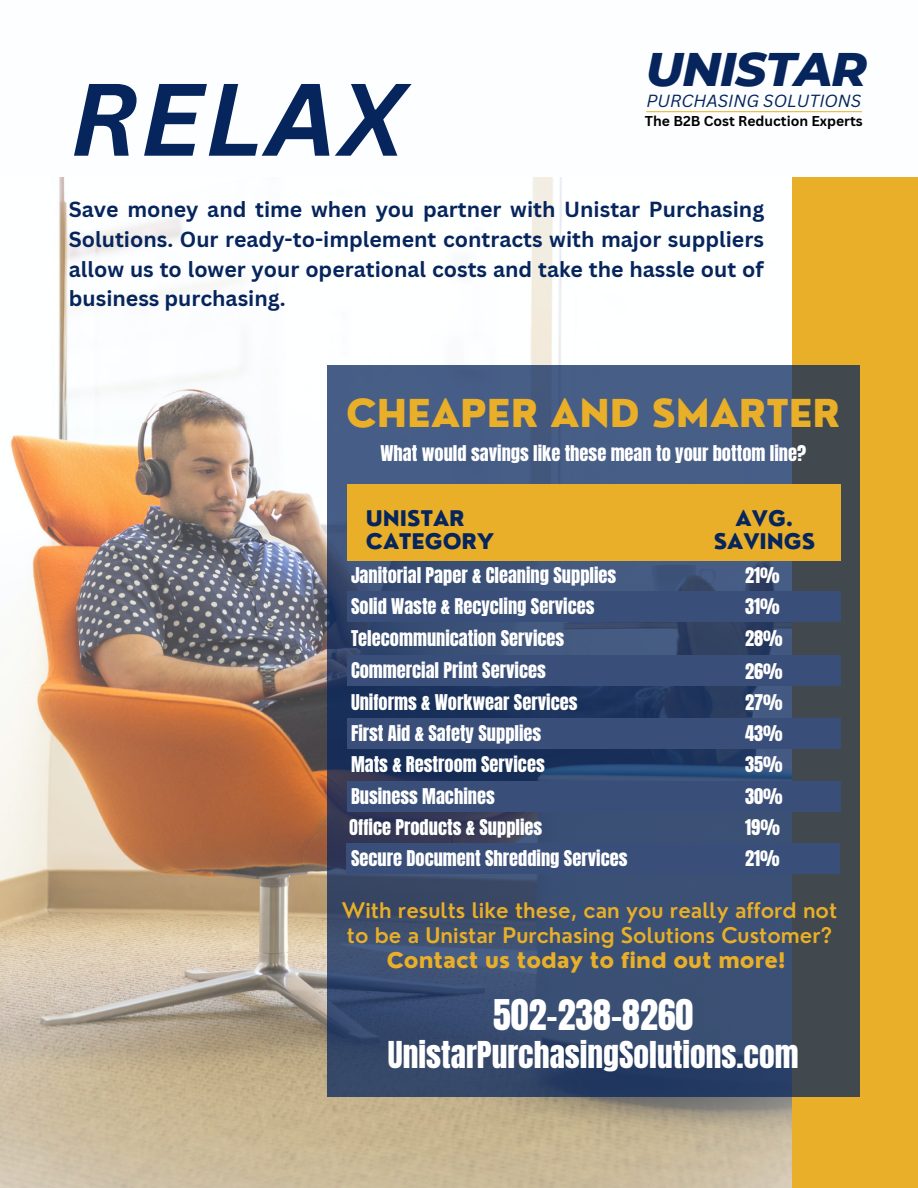
<style>
.page{position:relative;width:918px;height:1188px;background:#fff}
.page>*{position:absolute;margin:0;border:0;box-sizing:border-box;transform-origin:0 0}
.t1{font:italic 700 100.5px "Canva Sans";letter-spacing:.03em;color:#06255d}
.t2{font:italic 800 48.15px "Montserrat";letter-spacing:-.02em;color:#06255d}
.t3{font:800 37.5px "Nourd";color:#e9af28}
.t4{font:36px "Anton";color:#fff}
.t5{font:31.5px "Anton";color:#fff}
.t6{font:700 21.3px/29.7px "Canva Sans";color:#06255d;text-align:justify}
.t7{font:600 21px/24.8px "Nourd";color:#e9af28}
.t8{font:800 21px "Nourd";color:#e9af28}
.t9{font:800 21px/22.5px "Nourd";color:#06255d}
.t10{font:18.45px/31.5px "Anton";color:#fff}
.t11{font:italic 17.1px "Canva Sans";color:#06255d}
.t12{font:700 13.95px "Canva Sans";color:#000}
</style>
<div class="page">
<img style="left:0;top:177px;width:792px;height:1011px">
<div style="left:792px;top:0;width:126px;height:1188px;background:#e9af28"></div>
<svg style="left:327px;top:365px;width:532px;height:731px;background:#3a4d6d"></svg>
<div style="left:347px;top:485px;width:493px;height:75px;background:#e9af28"></div>
<div style="left:347px;top:592px;width:493px;height:30px;background:#394f79"></div>
<div style="left:347px;top:655px;width:493px;height:30px;background:#394f79"></div>
<div style="left:347px;top:718px;width:493px;height:30px;background:#394f79"></div>
<div style="left:347px;top:781px;width:493px;height:31px;background:#394f79"></div>
<div style="left:346px;top:843px;width:494px;height:30px;background:#394f79"></div>
<div style="left:0;top:0;width:918px;height:176px;background:#fdfeff"></div>
<hr style="left:647px;top:111px;width:215px;height:1px;background:#e9af28">
<h1 class="t1" style="left:70px;top:48px;width:335px">RELAX</h1>
<h2 class="t2" style="left:646px;top:39px;width:223px">UNISTAR</h2>
<p class="t11" style="left:646px;top:89px;width:216px">PURCHASING SOLUTIONS</p>
<p class="t12" style="left:645px;top:111px;width:219px">The B2B Cost Reduction Experts</p>
<p class="t6" style="left:69px;top:194px;width:697px">Save money and time when you partner with Unistar Purchasing Solutions. Our ready-to-implement contracts with major suppliers allow us to lower your operational costs and take the hassle out of business purchasing.</p>
<h3 class="t3" style="left:346px;top:390px;width:496px">CHEAPER AND SMARTER</h3>
<p class="t10" style="left:380px;top:438px;width:427px">What would savings like these mean to your bottom line?</p>
<p class="t9" style="left:366px;top:507px;width:130px">UNISTAR<br>CATEGORY</p>
<p class="t9" style="left:714px;top:507px;width:103px;text-align:center">AVG.<br>SAVINGS</p>
<p class="t10" style="left:349px;top:560px;width:269px">Janitorial Paper &amp; Cleaning Supplies<br>Solid Waste &amp; Recycling Services<br>Telecommunication Services<br>Commercial Print Services<br>Uniforms &amp; Workwear Services<br>First Aid &amp; Safety Supplies<br>Mats &amp; Restroom Services<br>Business Machines<br>Office Products &amp; Supplies</p>
<p class="t10" style="left:745px;top:560px;width:36px">21%</p>
<p class="t10" style="left:745px;top:591px;width:39px">31%<br>28%<br>26%<br>27%<br>43%<br>35%<br>30%<br>19%<br>21%</p>
<p class="t10" style="left:351px;top:843px;width:278px">Secure Document Shredding Services</p>
<p class="t7" style="left:342px;top:898px;width:497px">With results like these, can you really afford not to be a Unistar Purchasing Solutions Customer?</p>
<p class="t8" style="left:387px;top:947px;width:400px">Contact us today to find out more!</p>
<h3 class="t4" style="left:493px;top:989px;width:202px">502-238-8260</h3>
<h3 class="t5" style="left:388px;top:1033px;width:412px">UnistarPurchasingSolutions.com</h3>
</div>
